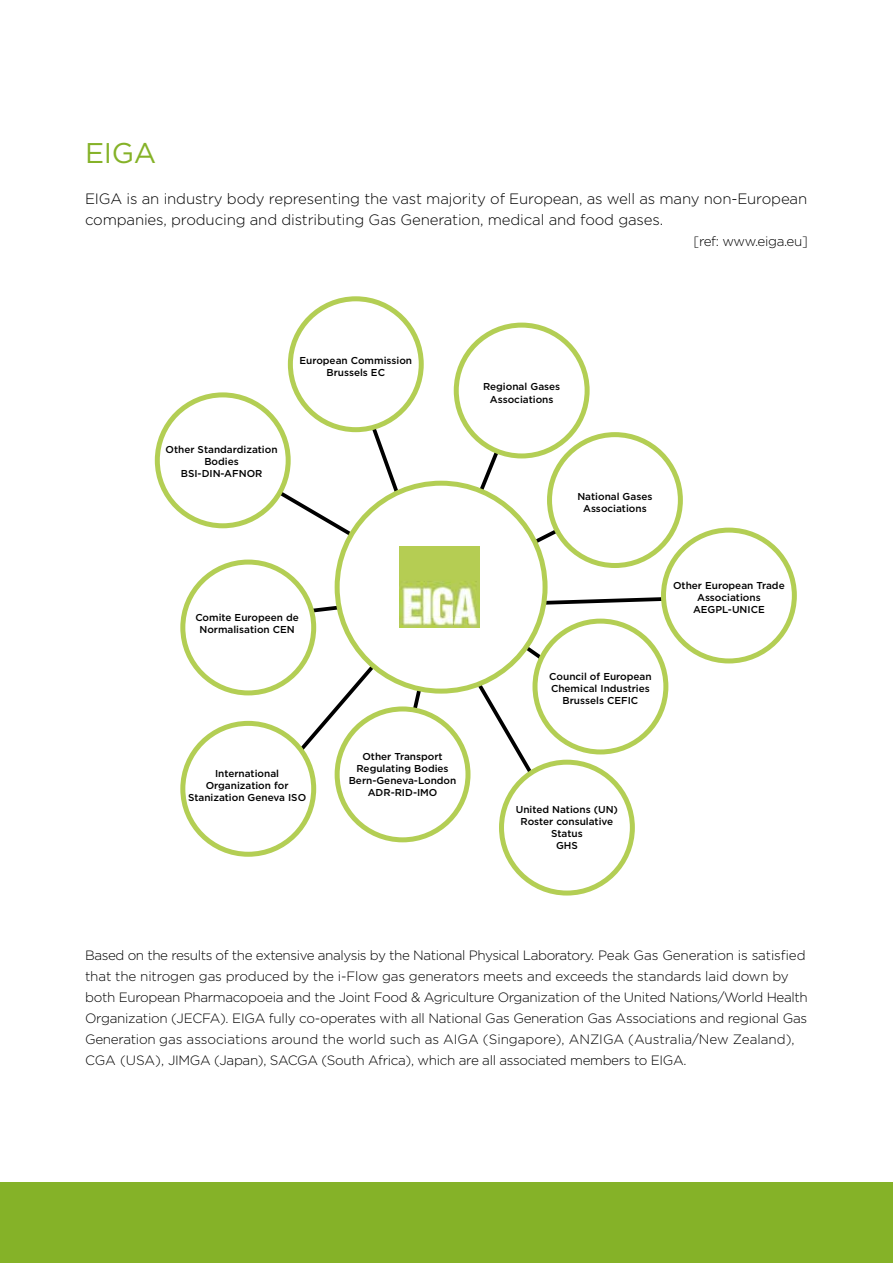
<style>
.page{position:relative;width:893px;height:1263px;background:#fff}
.page>*{position:absolute;margin:0;border:0;box-sizing:border-box;transform-origin:0 0}
.t1{font:28.5px "Gotham";color:#85b228}
.t2{font:300 15px/21px "Gotham";letter-spacing:-.01em;color:#000}
.t3{font:300 13.5px/21px "Gotham";letter-spacing:-.025em;color:#000}
.t4{font:500 10.05px/12px "Gotham";color:#000;text-align:center}
</style>
<div class="page">
<svg style="left:219px;top:356px;width:490px;height:484px"></svg>
<div style="left:337px;top:483px;width:208px;height:208px;background:#fff;border-radius:50%"></div>
<div style="left:335px;top:481px;width:213px;height:213px;border:5px solid #b3ce54;border-radius:50%"></div>
<div style="left:456px;top:325px;width:131px;height:131px;background:#fff;border-radius:50%"></div>
<div style="left:454px;top:323px;width:136px;height:135px;border:5px solid #b3ce54;border-radius:50%"></div>
<div style="left:549px;top:435px;width:131px;height:130px;background:#fff;border-radius:50%"></div>
<div style="left:547px;top:432px;width:136px;height:136px;border:5px solid #b3ce54;border-radius:50%"></div>
<div style="left:663px;top:530px;width:131px;height:131px;background:#fff;border-radius:50%"></div>
<div style="left:661px;top:528px;width:136px;height:135px;border:5px solid #b3ce54;border-radius:50%"></div>
<div style="left:535px;top:621px;width:131px;height:131px;background:#fff;border-radius:50%"></div>
<div style="left:532px;top:619px;width:136px;height:135px;border:5px solid #b3ce54;border-radius:50%"></div>
<div style="left:501px;top:762px;width:131px;height:131px;background:#fff;border-radius:50%"></div>
<div style="left:499px;top:760px;width:136px;height:135px;border:5px solid #b3ce54;border-radius:50%"></div>
<div style="left:337px;top:709px;width:131px;height:131px;background:#fff;border-radius:50%"></div>
<div style="left:335px;top:706px;width:135px;height:136px;border:5px solid #b3ce54;border-radius:50%"></div>
<div style="left:183px;top:723px;width:131px;height:131px;background:#fff;border-radius:50%"></div>
<div style="left:180px;top:721px;width:136px;height:136px;border:5px solid #b3ce54;border-radius:50%"></div>
<div style="left:183px;top:562px;width:131px;height:131px;background:#fff;border-radius:50%"></div>
<div style="left:180px;top:559px;width:136px;height:136px;border:5px solid #b3ce54;border-radius:50%"></div>
<div style="left:157px;top:395px;width:131px;height:131px;background:#fff;border-radius:50%"></div>
<div style="left:155px;top:392px;width:136px;height:136px;border:5px solid #b3ce54;border-radius:50%"></div>
<div style="left:290px;top:299px;width:131px;height:131px;background:#fff;border-radius:50%"></div>
<div style="left:288px;top:296px;width:136px;height:136px;border:5px solid #b3ce54;border-radius:50%"></div>
<img style="left:399px;top:547px;width:81px;height:80px">
<div style="left:0;top:1182px;width:893px;height:81px;background:#85b228"></div>
<h1 class="t1" style="left:85px;top:135px;width:73px">EIGA</h1>
<p class="t2" style="left:85px;top:188px;width:724px">EIGA is an industry body representing the vast majority of European, as well as many non-European companies, producing and distributing Gas Generation, medical and food gases.</p>
<p class="t3" style="left:693px;top:230px;width:116px">[ref: www.eiga.eu]</p>
<p class="t4" style="left:299px;top:354px;width:114px">European Commission<br>Brussels EC</p>
<p class="t4" style="left:166px;top:444px;width:113px">Other Standardization<br>Bodies<br>BSI-DIN-AFNOR</p>
<p class="t4" style="left:195px;top:611px;width:105px">Comite Europeen de<br>Normalisation CEN</p>
<p class="t4" style="left:188px;top:767px;width:120px">International<br>Organization for<br>Stanization Geneva ISO</p>
<p class="t4" style="left:349px;top:750px;width:109px">Other Transport<br>Regulating Bodies<br>Bern-Geneva-London<br>ADR-RID-IMO</p>
<p class="t4" style="left:483px;top:381px;width:79px">Regional Gases<br>Associations</p>
<p class="t4" style="left:577px;top:490px;width:77px">National Gases<br>Associations</p>
<p class="t4" style="left:673px;top:579px;width:113px">Other European Trade<br>Associations<br>AEGPL-UNICE</p>
<p class="t4" style="left:549px;top:670px;width:104px">Council of European<br>Chemical Industries<br>Brussels CEFIC</p>
<p class="t4" style="left:516px;top:803px;width:104px">United Nations (UN)<br>Roster consulative<br>Status<br>GHS</p>
<p class="t3" style="left:85px;top:944px;width:724px">Based on the results of the extensive analysis by the National Physical Laboratory. Peak Gas Generation is satisfied that the nitrogen gas produced by the i-Flow gas generators meets and exceeds the standards laid down by both European Pharmacopoeia and the Joint Food &amp; Agriculture Organization of the United Nations/World Health Organization (JECFA). EIGA fully co-operates with all National Gas Generation Gas Associations and regional Gas Generation gas associations around the world such as AIGA (Singapore), ANZIGA (Australia/New Zealand), CGA (USA), JIMGA (Japan), SACGA (South Africa), which are all associated members to EIGA.</p>
</div>
